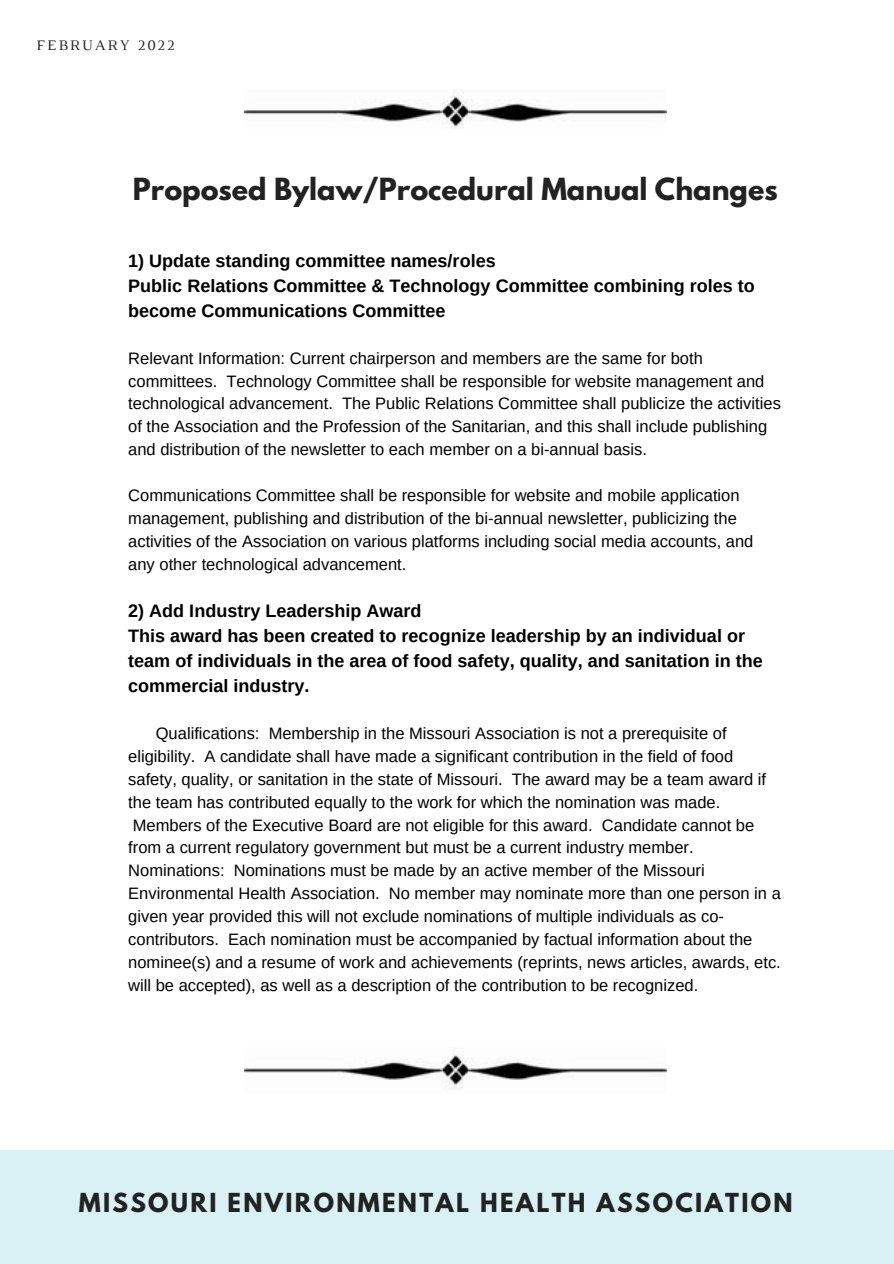
<style>
.page{position:relative;width:894px;height:1264px;background:#fff}
.page>*{position:absolute;margin:0;border:0;box-sizing:border-box;transform-origin:0 0}
.t1{font:700 27px "League Spartan";color:#222}
.t2{font:700 23.25px "League Spartan";letter-spacing:.1em;color:#222}
.t3{font:700 18px/25.2px "Arimo";color:#000}
.t4{font:16.5px/22.8px "Arimo";color:#000}
.t5{font:14.85px "Luthier";letter-spacing:.14em;color:#222}
</style>
<div class="page">
<div style="left:0;top:1150px;width:893px;height:113px;background:#d9f1f4"></div>
<img style="left:244px;top:1048px;width:422px;height:42px">
<img style="left:244px;top:91px;width:422px;height:38px">
<p class="t5" style="left:37px;top:39px;width:139px">FEBRUARY 2022</p>
<p class="t1" style="left:133px;top:175px;width:646px">Proposed Bylaw/Procedural Manual Changes</p>
<p class="t3" style="left:128px;top:248px;width:369px">1) Update standing committee names/roles</p>
<p class="t3" style="left:128px;top:273px;width:628px">Public Relations Committee &amp; Technology Committee combining roles to become Communications Committee</p>
<p class="t4" style="left:128px;top:346px;width:654px">Relevant Information: Current chairperson and members are the same for both committees. Technology Committee shall be responsible for website management and technological advancement. The Public Relations Committee shall publicize the activities of the Association and the Profession of the Sanitarian, and this shall include publishing and distribution of the newsletter to each member on a bi-annual basis.</p>
<p class="t4" style="left:128px;top:484px;width:626px">Communications Committee shall be responsible for website and mobile application management, publishing and distribution of the bi-annual newsletter, publicizing the activities of the Association on various platforms including social media accounts, and any other technological advancement.</p>
<p class="t3" style="left:128px;top:598px;width:295px">2) Add Industry Leadership Award</p>
<p class="t3" style="left:128px;top:623px;width:636px">This award has been created to recognize leadership by an individual or team of individuals in the area of food safety, quality, and sanitation in the commercial industry.</p>
<p class="t4" style="left:128px;top:722px;width:654px;text-indent:27px">Qualifications: Membership in the Missouri Association is not a prerequisite of eligibility. A candidate shall have made a significant contribution in the field of food safety, quality, or sanitation in the state of Missouri. The award may be a team award if the team has contributed equally to the work for which the nomination was made.<br>Members of the Executive Board are not eligible for this award. Candidate cannot be from a current regulatory government but must be a current industry member.<br>Nominations: Nominations must be made by an active member of the Missouri Environmental Health Association. No member may nominate more than one person in a given year provided this will not exclude nominations of multiple individuals as co&shy;contributors. Each nomination must be accompanied by factual information about the nominee(s) and a resume of work and achievements (reprints, news articles, awards, etc. will be accepted), as well as a description of the contribution to be recognized.</p>
<p class="t2" style="left:79px;top:1191px;width:715px">MISSOURI ENVIRONMENTAL HEALTH ASSOCIATION</p>
</div>
